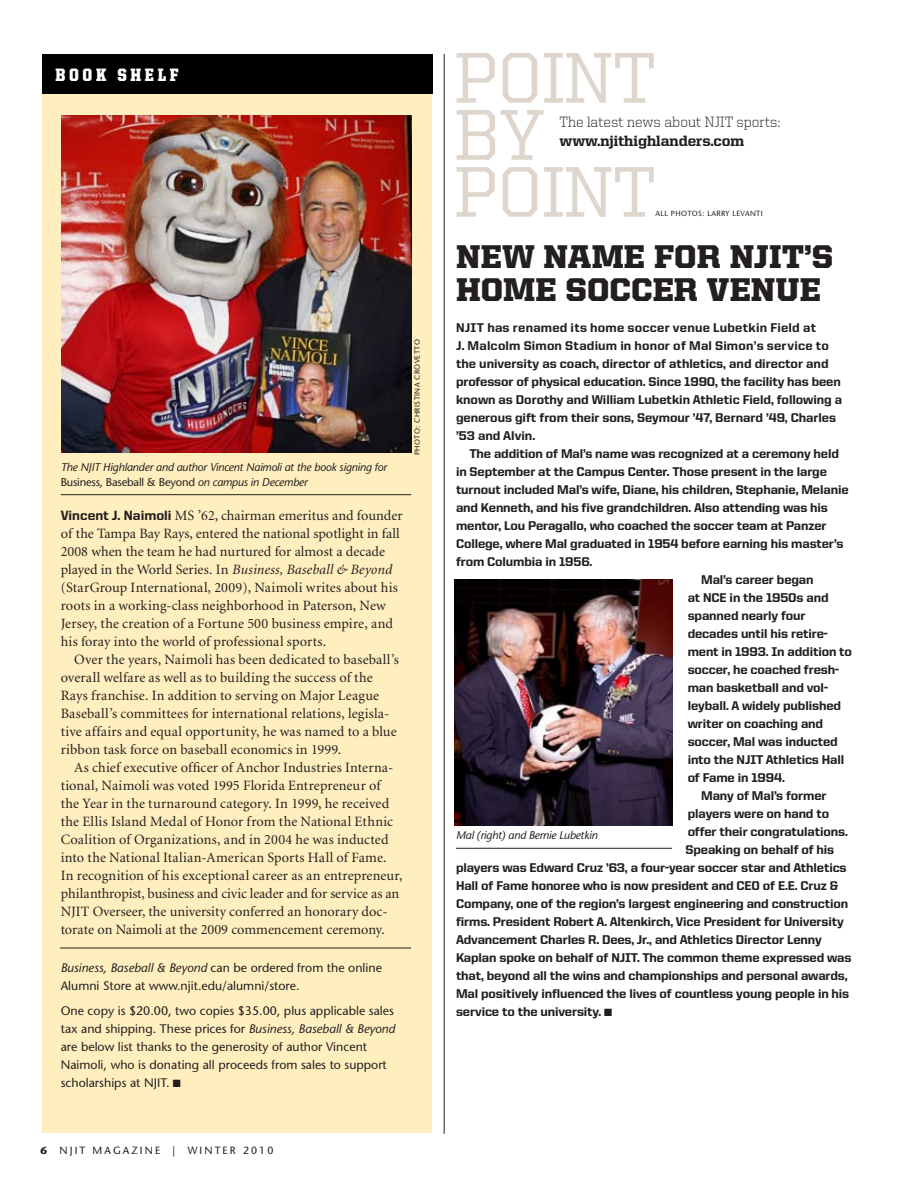
<style>
.page{position:relative;width:918px;height:1188px;background:#fff}
.page>*{position:absolute;margin:0;border:0;box-sizing:border-box;transform-origin:0 0}
.t1{font:500 72px/57px "United Serif Reg";letter-spacing:-.01em;color:#ded6cd}
.t2{font:900 33px/33px "United Serif Reg";color:#231f20}
.t3{font:900 18px "United Serif Semi Cond";letter-spacing:.2em;color:#fff}
.t4{font:300 15px "United Serif Reg";color:#231f20}
.t5{font:800 15px "United Serif Reg";letter-spacing:-.005em;color:#231f20}
.t6{font:14.25px/18px "Minion";color:#231f20}
.t7{font:800 12.75px/18px "United Sans Reg";letter-spacing:-.01em;color:#231f20}
.t8{font:12.3px/18px "Stone Sans";color:#231f20}
.t9{font:italic 11.25px/15px "Stone Sans";letter-spacing:-.02em;color:#231f20}
.t10{font:10.5px "Stone Sans";letter-spacing:.2em;color:#231f20}
.t11{font:7.5px "Stone Sans";letter-spacing:.05em;color:#231f20}
.s1{font-style:normal}
.s2{font-family:"United Sans Reg";font-weight:800;font-size:13.5px}
.s3{font-style:italic}
.s4{font-weight:700}
</style>
<div class="page">
<img style="left:454px;top:579px;width:218px;height:246px">
<hr style="left:444px;top:54px;width:1px;height:1080px;background:#231f20">
<hr style="left:456px;top:848px;width:216px;height:1px;background:#231f20">
<div style="left:42px;top:54px;width:390px;height:1078px;background:#ffefbe"></div>
<div style="left:42px;top:54px;width:390px;height:40px;background:#000"></div>
<hr style="left:61px;top:494px;width:350px;height:1px;background:#231f20">
<img style="left:62px;top:116px;width:349px;height:337px">
<hr style="left:60px;top:948px;width:351px;height:1px;background:#231f20">
<h3 class="t3" style="left:56px;top:65px;width:124px">BOOK SHELF</h3>
<p class="t9" style="left:61px;top:459px;width:328px">The NJIT Highlander and author Vincent Naimoli at the book signing for<br><span class="s1">Business, Baseball &amp; Beyond</span> on campus in December</p>
<p class="t6" style="left:61px;top:507px;width:343px"><span class="s2">Vincent J. Naimoli</span> MS ’62, chairman emeritus and founder of the Tampa Bay Rays, entered the national spotlight in fall 2008 when the team he had nurtured for almost a decade played in the World Series. In <span class="s3">Business, Baseball &amp; Beyond </span>(StarGroup International, 2009), Naimoli writes about his roots in a working-class neighborhood in Paterson, New Jersey, the creation of a Fortune 500 business empire, and his foray into the world of professional sports.</p>
<p class="t6" style="left:61px;top:651px;width:340px;text-indent:13px">Over the years, Naimoli has been dedicated to baseball’s overall welfare as well as to building the success of the Rays franchise. In addition to serving on Major League Baseball’s committees for international relations, legisla&shy;tive affairs and equal opportunity, he was named to a blue ribbon task force on baseball economics in 1999.</p>
<p class="t6" style="left:61px;top:759px;width:343px;text-indent:14px">As chief executive officer of Anchor Industries Interna&shy;tional, Naimoli was voted 1995 Florida Entrepreneur of the Year in the turnaround category. In 1999, he received the Ellis Island Medal of Honor from the National Ethnic Coalition of Organizations, and in 2004 he was inducted into the National Italian-American Sports Hall of Fame.<br>In recognition of his exceptional career as an entrepreneur, philanthropist, business and civic leader and for service as an NJIT Overseer, the university conferred an honorary doc&shy;torate on Naimoli at the 2009 commencement ceremony.</p>
<p class="t8" style="left:61px;top:959px;width:323px"><span class="s3">Business, Baseball &amp; Beyond</span> can be ordered from the online<br>Alumni Store at www.njit.edu/alumni/store.</p>
<p class="t8" style="left:61px;top:1002px;width:336px">One copy is $20.00, two copies $35.00, plus applicable sales tax and shipping. These prices for <span class="s3">Business, Baseball &amp; Beyond </span>are below list thanks to the generosity of author Vincent Naimoli, who is donating all proceeds from sales to support scholarships at NJIT. ■</p>
<p class="t11" style="left:413px;top:455px;width:117px;rotate:-90deg">Ph oto: Christina Crovetto</p>
<p class="t10" style="left:40px;top:1144px;width:234px"><span class="s4">6</span> NJIT MAGAZINE | WINTER 2010</p>
<h1 class="t1" style="left:454px;top:48px;width:203px">POINT<br>BY<br>POINT</h1>
<p class="t4" style="left:560px;top:114px;width:223px">The latest news about NJIT sports:</p>
<p class="t5" style="left:560px;top:133px;width:186px">www.njithighlanders.com</p>
<p class="t11" style="left:656px;top:209px;width:6px">all</p>
<p class="t11" style="left:671px;top:209px;width:47px">Ph otos: Larr</p>
<p class="t11" style="left:726px;top:209px;width:17px">y Levanti</p>
<h2 class="t2" style="left:456px;top:240px;width:379px">NEW NAME FOR NJIT’S<br>HOME SOCCER VENUE</h2>
<p class="t7" style="left:456px;top:319px;width:388px">NJIT has renamed its home soccer venue Lubetkin Field at<br>J. Malcolm Simon Stadium in honor of Mal Simon’s service to the university as coach, director of athletics, and director and professor of physical education. Since 1990, the facility has been known as Dorothy and William Lubetkin Athletic Field, following a generous gift from their sons, Seymour ’47, Bernard ’49, Charles ’53 and Alvin.</p>
<p class="t7" style="left:470px;top:445px;width:371px">The addition of Mal’s name was recognized at a ceremony held</p>
<p class="t7" style="left:456px;top:463px;width:372px">in September at the Campus Center. Those present in the large</p>
<p class="t7" style="left:456px;top:481px;width:394px">turnout included Mal’s wife, Diane, his children, Stephanie, Melanie</p>
<p class="t7" style="left:456px;top:499px;width:373px">and Kenneth, and his five grandchildren. Also attending was his</p>
<p class="t7" style="left:456px;top:517px;width:372px">mentor, Lou Peragallo, who coached the soccer team at Panzer</p>
<p class="t7" style="left:456px;top:535px;width:389px">College, where Mal graduated in 1954 before earning his master’s</p>
<p class="t7" style="left:456px;top:553px;width:138px">from Columbia in 1956.</p>
<p class="t7" style="left:701px;top:571px;width:114px">Mal’s career began</p>
<p class="t7" style="left:688px;top:589px;width:142px">at NCE in the 1950s and</p>
<p class="t7" style="left:688px;top:607px;width:119px">spanned nearly four</p>
<p class="t7" style="left:688px;top:625px;width:142px">decades until his retire-</p>
<p class="t7" style="left:688px;top:643px;width:166px">ment in 1993. In addition to</p>
<p class="t7" style="left:688px;top:661px;width:153px">soccer, he coached fresh-</p>
<p class="t7" style="left:688px;top:679px;width:142px">man basketball and vol-</p>
<p class="t7" style="left:688px;top:697px;width:155px">leyball. A widely published</p>
<p class="t7" style="left:688px;top:715px;width:137px">writer on coaching and</p>
<p class="t7" style="left:688px;top:733px;width:152px">soccer, Mal was inducted</p>
<p class="t7" style="left:688px;top:751px;width:158px">into the NJIT Athletics Hall</p>
<p class="t7" style="left:688px;top:769px;width:99px">of Fame in 1994.</p>
<p class="t7" style="left:701px;top:787px;width:127px">Many of Mal’s former</p>
<p class="t7" style="left:688px;top:805px;width:143px">players were on hand to</p>
<p class="t7" style="left:688px;top:823px;width:162px">offer their congratulations.</p>
<p class="t7" style="left:686px;top:841px;width:150px">Speaking on behalf of his</p>
<p class="t7" style="left:456px;top:859px;width:392px">players was Edward Cruz ’63, a four-year soccer star and Athletics</p>
<p class="t7" style="left:456px;top:877px;width:384px">Hall of Fame honoree who is now president and CEO of E.E. Cruz &amp;</p>
<p class="t7" style="left:456px;top:895px;width:394px">Company, one of the region’s largest engineering and construction</p>
<p class="t7" style="left:456px;top:913px;width:389px">firms. President Robert A. Altenkirch, Vice President for University</p>
<p class="t7" style="left:456px;top:931px;width:367px">Advancement Charles R. Dees, Jr., and Athletics Director Lenny</p>
<p class="t7" style="left:456px;top:949px;width:397px">Kaplan spoke on behalf of NJIT. The common theme expressed was</p>
<p class="t7" style="left:456px;top:967px;width:393px">that, beyond all the wins and championships and personal awards,</p>
<p class="t7" style="left:456px;top:985px;width:395px">Mal positively influenced the lives of countless young people in his</p>
<p class="t7" style="left:456px;top:1003px;width:158px">service to the university. ■</p>
<p class="t9" style="left:456px;top:828px;width:143px">Mal (right) and Bernie Lubetkin</p>
</div>
